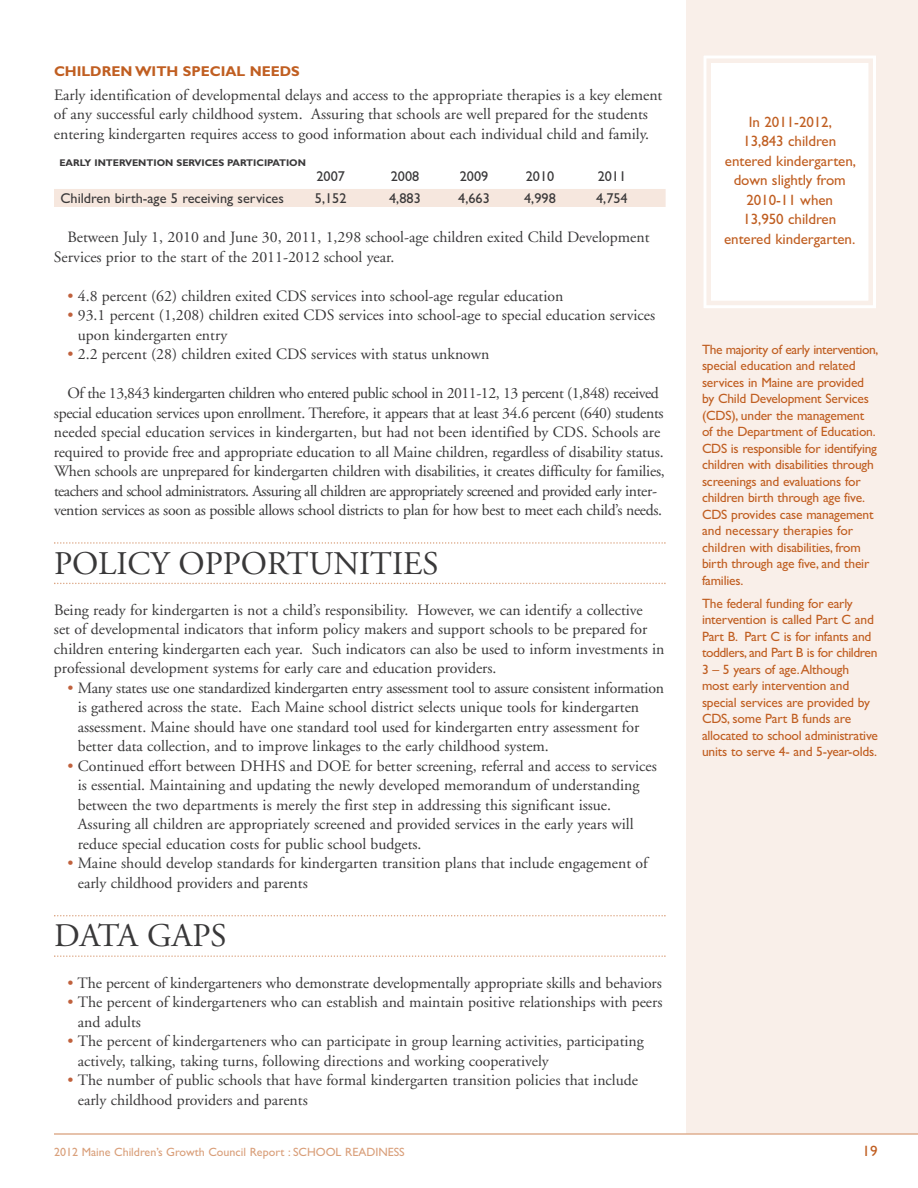
<style>
.page{position:relative;width:918px;height:1188px;background:#fff}
.page>*{position:absolute;margin:0;border:0;box-sizing:border-box;transform-origin:0 0}
.t1{font:33px "Adobe Garamond";color:#393839}
.t2{font:15.75px/19.5px "Adobe Garamond";color:#393839}
.t3{font:15.75px/19.5px "Adobe Garamond";letter-spacing:-.02em;color:#393839;text-align:center}
.t4{font:15px/19.5px "Gill Sans";letter-spacing:-.005em;color:#c05e21;text-align:center}
.t5{font:14.25px "Gill Sans";color:#393839}
.t6{font:700 14.25px "Gill Sans";color:#c05e21}
.t7{font:13.5px/16.5px "Gill Sans";letter-spacing:-.015em;color:#c05e21}
.t8{font:12px "Gill Sans";color:#d99f7a}
.t9{font:700 9.75px "Gill Sans";color:#393839}
.s1{color:#c0613d}
</style>
<div class="page">
<div style="left:687px;top:0;width:231px;height:1134px;background:#f9efe9"></div>
<div style="left:54px;top:189px;width:612px;height:18px;background:#f6e7de"></div>
<svg style="left:54px;top:542px;width:612px;height:2px"></svg>
<svg style="left:54px;top:583px;width:612px;height:1px"></svg>
<svg style="left:54px;top:915px;width:612px;height:1px"></svg>
<svg style="left:54px;top:955px;width:612px;height:2px"></svg>
<hr style="left:54px;top:1133px;width:864px;height:2px;background:#dfaf90">
<div style="left:711px;top:63px;width:157px;height:238px;background:#fff"></div>
<div style="left:703px;top:55px;width:174px;height:254px;border:6px solid #fff"></div>
<div style="left:702px;top:54px;width:176px;height:256px;border:2px solid #f9efe9"></div>
<p class="t6" style="left:54px;top:66px;width:247px">CHILDREN WITH SPECIAL NEEDS</p>
<p class="t2" style="left:54px;top:86px;width:610px">Early identification of developmental delays and access to the appropriate therapies is a key element of any successful early childhood system. Assuring that schools are well prepared for the students entering kindergarten requires access to good information about each individual child and family.</p>
<p class="t9" style="left:59px;top:159px;width:248px">EARLY INTERVENTION SERVICES PARTICIPATION</p>
<p class="t5" style="left:316px;top:167px;width:30px">2007</p>
<p class="t5" style="left:391px;top:167px;width:30px">2008</p>
<p class="t5" style="left:460px;top:167px;width:30px">2009</p>
<p class="t5" style="left:526px;top:167px;width:30px">2010</p>
<p class="t5" style="left:598px;top:167px;width:30px">2011</p>
<p class="t5" style="left:60px;top:190px;width:225px">Children birth-age 5 receiving services</p>
<p class="t5" style="left:315px;top:190px;width:33px">5,152</p>
<p class="t5" style="left:389px;top:190px;width:33px">4,883</p>
<p class="t5" style="left:458px;top:190px;width:33px">4,663</p>
<p class="t5" style="left:524px;top:190px;width:33px">4,998</p>
<p class="t5" style="left:596px;top:190px;width:33px">4,754</p>
<p class="t2" style="left:54px;top:229px;width:597px;text-indent:14px">Between July 1, 2010 and June 30, 2011, 1,298 school-age children exited Child Development<br>Services prior to the start of the 2011-2012 school year.</p>
<p class="t2" style="left:68px;top:287px;width:497px"><span class="s1">•</span> 4.8 percent (62) children exited CDS services into school-age regular education</p>
<p class="t2" style="left:78px;top:307px;width:579px;text-indent:-10px"><span class="s1">•</span> 93.1 percent (1,208) children exited CDS services into school-age to special education services upon kindergarten entry</p>
<p class="t2" style="left:68px;top:346px;width:423px"><span class="s1">•</span> 2.2 percent (28) children exited CDS services with status unknown</p>
<p class="t3" style="left:54px;top:385px;width:612px">Of the 13,843 kindergarten children who entered public school in 2011-12, 13 percent (1,848) received special education services upon enrollment. Therefore, it appears that at least 34.6 percent (640) students needed special education services in kindergarten, but had not been identified by CDS. Schools are required to provide free and appropriate education to all Maine children, regardless of disability status.<br>When schools are unprepared for kindergarten children with disabilities, it creates difficulty for families, teachers and school administrators. Assuring all children are appropriately screened and provided early inter&shy;vention services as soon as possible allows school districts to plan for how best to meet each child’s needs.</p>
<h1 class="t1" style="left:54px;top:550px;width:386px">POLICY OPPORTUNITIES</h1>
<p class="t2" style="left:54px;top:602px;width:612px">Being ready for kindergarten is not a child’s responsibility. However, we can identify a collective<br>set of developmental indicators that inform policy makers and support schools to be prepared for children entering kindergarten each year. Such indicators can also be used to inform investments in professional development systems for early care and education providers.</p>
<p class="t2" style="left:78px;top:680px;width:588px;text-indent:-10px"><span class="s1">•</span> Many states use one standardized kindergarten entry assessment tool to assure consistent information is gathered across the state. Each Maine school district selects unique tools for kindergarten assessment. Maine should have one standard tool used for kindergarten entry assessment for better data collection, and to improve linkages to the early childhood system.</p>
<p class="t2" style="left:78px;top:758px;width:580px;text-indent:-10px"><span class="s1">•</span> Continued effort between DHHS and DOE for better screening, referral and access to services is essential. Maintaining and updating the newly developed memorandum of understanding between the two departments is merely the first step in addressing this significant issue.<br>Assuring all children are appropriately screened and provided services in the early years will reduce special education costs for public school budgets.</p>
<p class="t2" style="left:78px;top:855px;width:571px;text-indent:-10px"><span class="s1">•</span> Maine should develop standards for kindergarten transition plans that include engagement of early childhood providers and parents</p>
<h1 class="t1" style="left:54px;top:923px;width:174px">DATA GAPS</h1>
<p class="t2" style="left:68px;top:974px;width:596px"><span class="s1">•</span> The percent of kindergarteners who demonstrate developmentally appropriate skills and behaviors</p>
<p class="t2" style="left:78px;top:994px;width:586px;text-indent:-10px"><span class="s1">•</span> The percent of kindergarteners who can establish and maintain positive relationships with peers and adults</p>
<p class="t2" style="left:78px;top:1033px;width:568px;text-indent:-10px"><span class="s1">•</span> The percent of kindergarteners who can participate in group learning activities, participating actively, talking, taking turns, following directions and working cooperatively</p>
<p class="t2" style="left:78px;top:1072px;width:562px;text-indent:-10px"><span class="s1">•</span> The number of public schools that have formal kindergarten transition policies that include early childhood providers and parents</p>
<p class="t4" style="left:724px;top:112px;width:133px">In 2011-2012,<br>13,843 children entered kindergarten, down slightly from<br>2010-11 when<br>13,950 children entered kindergarten.</p>
<p class="t7" style="left:702px;top:341px;width:178px">The majority of early intervention, special education and related services in Maine are provided by Child Development Services (CDS), under the management<br>of the Department of Education.<br>CDS is responsible for identifying children with disabilities through screenings and evaluations for children birth through age five.<br>CDS provides case management and necessary therapies for children with disabilities, from birth through age five, and their families.</p>
<p class="t7" style="left:702px;top:595px;width:177px">The federal funding for early intervention is called Part C and<br>Part B. Part C is for infants and toddlers, and Part B is for children<br>3 – 5 years of age.Although most early intervention and special services are provided by<br>CDS, some Part B funds are allocated to school administrative units to serve 4- and 5-year-olds.</p>
<p class="t8" style="left:54px;top:1144px;width:352px">2012 Maine Children’s Growth Council Report : SCHOOL READINESS</p>
<p class="t4" style="left:862px;top:1141px;width:16px">19</p>
</div>
